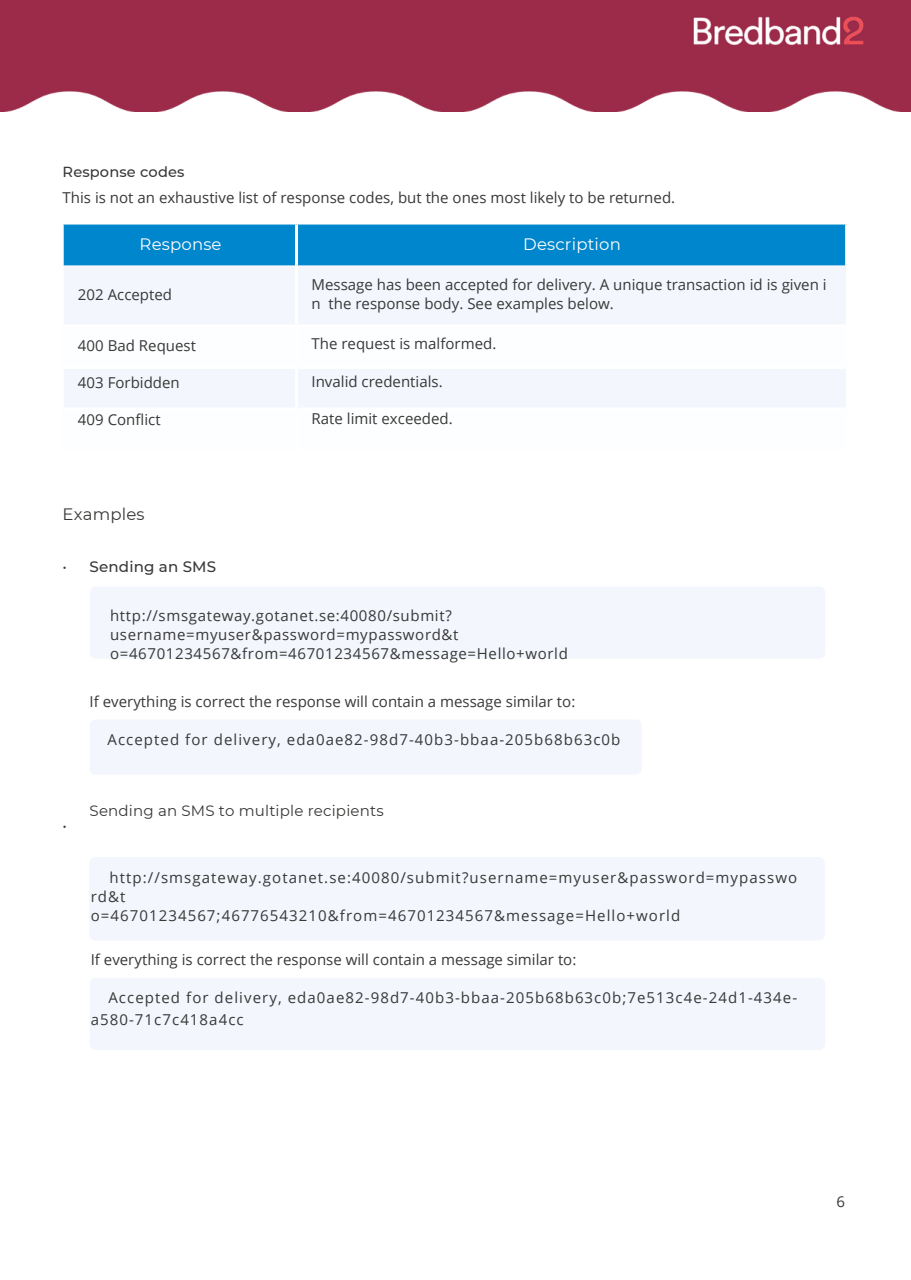
<style>
.page{position:relative;width:911px;height:1280px;background:#fff}
.page>*{position:absolute;margin:0;border:0;box-sizing:border-box;transform-origin:0 0}
.t1{font:16.5px "Montserrat";letter-spacing:.01em;color:#fff}
.t2{font:16.5px "Montserrat";letter-spacing:.01em;color:#383837}
.t3{font:15px/19.2px "Open Sans";color:#383837}
.t4{font:15px/19.2px "Open Sans";letter-spacing:.07em;color:#383837}
.t5{font:15px/19.2px "Open Sans";letter-spacing:.045em;color:#383837}
.t6{font:15px "Montserrat";letter-spacing:.01em;color:#383837}
.t7{font:500 15px "Montserrat";letter-spacing:.01em;color:#383837}
.t8{font:500 14.55px "Montserrat";letter-spacing:.01em;color:#383837}
</style>
<div class="page">
<div style="left:89px;top:857px;width:735px;height:83px;background:#f3f6fd;border-radius:6px"></div>
<div style="left:90px;top:586px;width:734px;height:72px;background:#f3f6fd;border-radius:6px"></div>
<div style="left:90px;top:977px;width:734px;height:72px;background:#f3f6fd;border-radius:6px"></div>
<div style="left:90px;top:719px;width:551px;height:55px;background:#f3f6fd;border-radius:6px"></div>
<div style="left:64px;top:224px;width:780px;height:41px;background:#0086cd"></div>
<div style="left:64px;top:265px;width:781px;height:59px;background:#f3f6fd"></div>
<div style="left:64px;top:369px;width:781px;height:38px;background:#f3f6fd"></div>
<hr style="left:295px;top:265px;width:3px;height:59px;background:#fff">
<hr style="left:295px;top:369px;width:3px;height:38px;background:#fff">
<hr style="left:295px;top:224px;width:3px;height:41px;background:#fff">
<img style="left:0;top:0;width:910px;height:111px">
<p class="t8" style="left:63px;top:162px;width:123px">Response codes</p>
<p class="t3" style="left:63px;top:188px;width:614px">This is not an exhaustive list of response codes, but the ones most likely to be returned.</p>
<p class="t1" style="left:139px;top:233px;width:83px">Response</p>
<p class="t1" style="left:523px;top:233px;width:99px">Description</p>
<p class="t3" style="left:78px;top:284px;width:96px">202 Accepted</p>
<p class="t3" style="left:78px;top:335px;width:119px">400 Bad Request</p>
<p class="t3" style="left:78px;top:372px;width:103px">403 Forbidden</p>
<p class="t3" style="left:78px;top:409px;width:84px">409 Conflict</p>
<p class="t2" style="left:63px;top:504px;width:84px">Examples</p>
<p class="t6" style="left:63px;top:557px;width:6px">•</p>
<p class="t7" style="left:90px;top:557px;width:128px">Sending an SMS</p>
<p class="t3" style="left:311px;top:274px;width:516px">Message has been accepted for delivery. A unique transaction id is given i n the response body. See examples below.</p>
<p class="t3" style="left:311px;top:334px;width:186px">The request is malformed.</p>
<p class="t3" style="left:311px;top:371px;width:133px">Invalid credentials.</p>
<p class="t3" style="left:311px;top:408px;width:143px">Rate limit exceeded.</p>
<p class="t5" style="left:110px;top:605px;width:459px">http://smsgateway.gotanet.se:40080/submit? username=myuser&amp;password=mypassword&amp;t o=46701234567&amp;from=46701234567&amp;message=Hello+world</p>
<p class="t3" style="left:90px;top:692px;width:487px">If everything is correct the response will contain a message similar to:</p>
<p class="t4" style="left:107px;top:729px;width:514px">Accepted for delivery, eda0ae82-98d7-40b3-bbaa-205b68b63c0b</p>
<p class="t6" style="left:63px;top:816px;width:6px">•</p>
<p class="t6" style="left:90px;top:801px;width:295px">Sending an SMS to multiple recipients</p>
<p class="t4" style="left:91px;top:867px;width:707px;text-indent:19px">http://smsgateway.gotanet.se:40080/submit?username=myuser&amp;password=mypasswo rd&amp;t<br>o=46701234567;46776543210&amp;from=46701234567&amp;message=Hello+world</p>
<p class="t3" style="left:91px;top:949px;width:487px">If everything is correct the response will contain a message similar to:</p>
<p class="t4" style="left:91px;top:985px;width:707px;line-height:22.5px;text-indent:18px">Accepted for delivery, eda0ae82-98d7-40b3-bbaa-205b68b63c0b;7e513c4e-24d1-434e&shy;a580-71c7c418a4cc</p>
<p class="t3" style="left:836px;top:1191px;width:10px">6</p>
</div>
